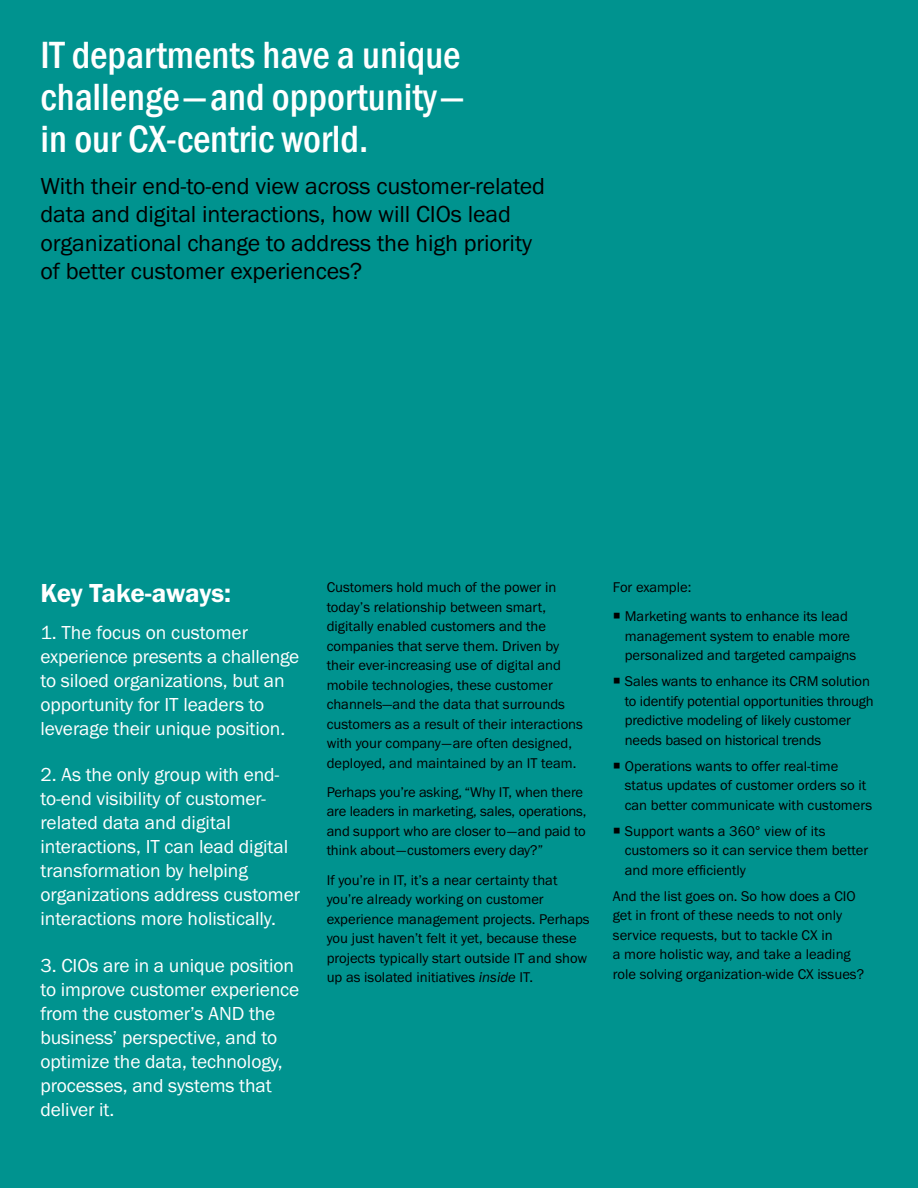
<style>
.page{position:relative;width:918px;height:1188px;background:#00938f}
.page>*{position:absolute;margin:0;border:0;box-sizing:border-box;transform-origin:0 0}
.t1{font:500 condensed 39px/42px "Franklin Gothic";color:#fff;text-align:justify}
.t2{font:600 27px "Franklin Got T";letter-spacing:-.015em;color:#fff}
.t3{font:24px/28.5px "Franklin Got T";letter-spacing:-.005em;color:#000}
.t4{font:19.5px/24px "Franklin Got T";letter-spacing:-.005em;color:#fff}
.t5{font:14.7px/19.5px "Franklin Got T";color:#000}
.s1{font-style:italic}
</style>
<div class="page">
<h1 class="t1" style="left:40px;top:34px;width:425px">IT departments have a unique challenge—and opportunity— in our CX-centric world.</h1>
<h3 class="t3" style="left:40px;top:171px;width:506px">With their end-to-end view across customer-related data and digital interactions, how will CIOs lead organizational change to address the high priority of better customer experiences?</h3>
<h2 class="t2" style="left:40px;top:578px;width:192px">Key Take-aways:</h2>
<h3 class="t4" style="left:40px;top:620px;width:260px">1. The focus on customer experience presents a challenge to siloed organizations, but an opportunity for IT leaders to leverage their unique position.</h3>
<h3 class="t4" style="left:40px;top:763px;width:261px">2. As the only group with end&shy;to-end visibility of customer&shy;related data and digital interactions, IT can lead digital transformation by helping organizations address customer interactions more holistically.</h3>
<h3 class="t4" style="left:40px;top:953px;width:260px">3. CIOs are in a unique position to improve customer experience from the customer’s AND the business’ perspective, and to optimize the data, technology, processes, and systems that deliver it.</h3>
<p class="t5" style="left:327px;top:577px;width:258px">Customers hold much of the power in today’s relationship between smart, digitally enabled customers and the companies that serve them. Driven by their ever-increasing use of digital and mobile technologies, these customer channels—and the data that surrounds customers as a result of their interactions with your company—are often designed, deployed, and maintained by an IT team.</p>
<p class="t5" style="left:327px;top:782px;width:261px">Perhaps you’re asking, “Why IT, when there are leaders in marketing, sales, operations, and support who are closer to—and paid to think about—customers every day?”</p>
<p class="t5" style="left:327px;top:870px;width:265px">If you’re in IT, it’s a near certainty that you’re already working on customer experience management projects. Perhaps you just haven’t felt it yet, because these projects typically start outside IT and show up as isolated initiatives <span class="s1">inside</span> IT.</p>
<p class="t5" style="left:625px;top:572px;width:225px;line-height:29.2px;text-indent:-12px">For example:<br>Marketing wants to enhance its lead</p>
<p class="t5" style="left:625px;top:626px;width:233px">management system to enable more personalized and targeted campaigns</p>
<p class="t5" style="left:625px;top:671px;width:250px">Sales wants to enhance its CRM solution to identify potential opportunities through predictive modeling of likely customer needs based on historical trends</p>
<p class="t5" style="left:625px;top:756px;width:249px">Operations wants to offer real-time status updates of customer orders so it can better communicate with customers</p>
<p class="t5" style="left:625px;top:821px;width:245px">Support wants a 360° view of its customers so it can service them better and more efficiently</p>
<p class="t5" style="left:613px;top:886px;width:253px">And the list goes on. So how does a CIO get in front of these needs to not only service requests, but to tackle CX in<br>a more holistic way, and take a leading role solving organization-wide CX issues?</p>
</div>
